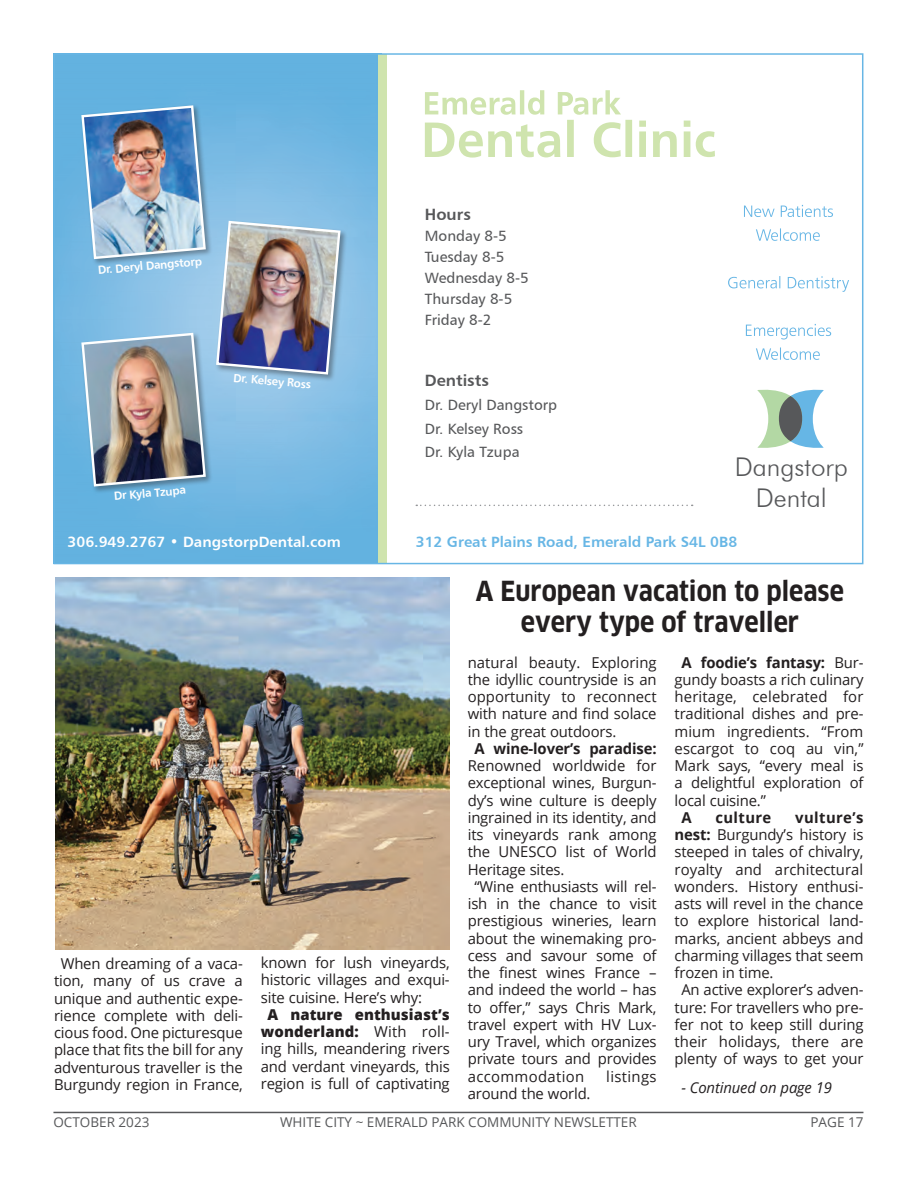
<style>
.page{position:relative;width:918px;height:1188px;background:#fff}
.page>*{position:absolute;margin:0;border:0;box-sizing:border-box;transform-origin:0 0}
.Body_Text{font:700 27px/31.5px "Clan OT Narr";color:#231f20;text-align:center}
.t1{font:300 25.8px "Futura BT";color:#57585a}
.t2{font:16.35px "Humanist 777 BT Bold B";color:#57585a}
.Body_Text-2{font:15px/17.2px "Open Sans";letter-spacing:-.01em;color:#231f20;text-align:justify}
.Body_Text-3{font:italic 15px "Open Sans";letter-spacing:-.01em;color:#231f20}
.Body_Text-4{font:15px "Open Sans";letter-spacing:.025em;color:#231f20}
.Body_Text-5{font:700 15px "Open Sans";letter-spacing:.025em;color:#231f20}
.t3{font:14.85px "Humanist 777 BT Roman B";color:#57585a}
.t4{font:14.85px "Humanist 777 BT Bold B";color:#67b6e5}
.t5{font:14.85px "Humanist 777 BT Bold B";color:#fff}
.t6{font:13.5px "Open Sans";color:#57585a}
.t7{font:11.85px "Humanist 777 BT Bold B";color:#fff}
.s1{font-weight:800}
.s2{font-weight:700}
</style>
<div class="page">
<hr style="left:53px;top:1112px;width:810px;height:1px;background:#57585a">
<img style="left:55px;top:55px;width:324px;height:507px">
<div style="left:379px;top:54px;width:8px;height:510px;background:#cfe4ae"></div>
<svg style="left:757px;top:390px;width:67px;height:58px"></svg>
<div style="left:779px;top:396px;width:23px;height:45px;background:#57585a;border-radius:50%"></div>
<svg style="left:416px;top:505px;width:277px;height:1px"></svg>
<svg style="left:425px;top:90px;width:290px;height:68px"></svg>
<svg style="left:756px;top:347px;width:64px;height:13px"></svg>
<svg style="left:746px;top:324px;width:85px;height:15px"></svg>
<svg style="left:728px;top:276px;width:121px;height:16px"></svg>
<svg style="left:756px;top:228px;width:64px;height:13px"></svg>
<svg style="left:744px;top:205px;width:89px;height:12px"></svg>
<div style="left:215px;top:220px;width:133px;height:162px;background:#231f20;opacity:.4"></div>
<img style="left:215px;top:219px;width:127px;height:157px">
<div style="left:80px;top:104px;width:133px;height:163px;background:#231f20;opacity:.4"></div>
<img style="left:80px;top:104px;width:127px;height:156px">
<div style="left:80px;top:332px;width:133px;height:162px;background:#231f20;opacity:.4"></div>
<img style="left:80px;top:331px;width:127px;height:157px">
<img style="left:56px;top:577px;width:394px;height:373px">
<p class="t7" style="left:97px;top:263px;width:106px;rotate:-5deg">Dr. Deryl Dangstorp</p>
<p class="t7" style="left:113px;top:489px;width:74px;rotate:-5deg">Dr Kyla Tzupa</p>
<p class="t7" style="left:234px;top:370px;width:79px;rotate:5deg">Dr. Kelsey Ross</p>
<p class="t5" style="left:68px;top:533px;width:275px">306.949.2767 • DangstorpDental.com</p>
<p class="t2" style="left:425px;top:204px;width:48px">Hours</p>
<p class="t3" style="left:425px;top:227px;width:83px">Monday 8-5</p>
<p class="t3" style="left:425px;top:248px;width:81px">Tuesday 8-5</p>
<p class="t3" style="left:425px;top:269px;width:105px">Wednesday 8-5</p>
<p class="t3" style="left:425px;top:289px;width:89px">Thursday 8-5</p>
<p class="t3" style="left:425px;top:310px;width:68px">Friday 8-2</p>
<p class="t2" style="left:425px;top:370px;width:66px">Dentists</p>
<p class="t3" style="left:425px;top:395px;width:134px">Dr. Deryl Dangstorp</p>
<p class="t3" style="left:425px;top:419px;width:100px">Dr. Kelsey Ross</p>
<p class="t3" style="left:425px;top:443px;width:96px">Dr. Kyla Tzupa</p>
<p class="t1" style="left:735px;top:451px;width:115px">Dangstorp</p>
<p class="t1" style="left:756px;top:482px;width:73px">Dental</p>
<p class="t4" style="left:416px;top:533px;width:323px">312 Great Plains Road, Emerald Park S4L 0B8</p>
<p class="Body_Text" style="left:476px;top:575px;width:370px">A European vacation to please every type of traveller</p>
<p class="Body_Text-2" style="left:54px;top:955px;width:190px;text-align:center">When dreaming of a vaca&shy;tion, many of us crave a unique and authentic expe&shy;rience complete with deli&shy;cious food. One picturesque place that fits the bill for any adventurous traveller is the<br>Burgundy region in France,</p>
<p class="Body_Text-2" style="left:261px;top:954px;width:190px">known for lush vineyards, historic villages and exqui&shy;site cuisine. Here’s why:</p>
<p class="Body_Text-2" style="left:261px;top:1006px;width:190px;text-align:center"><span class="s1">A nature enthusiast’s wonderland:</span> With roll&shy;ing hills, meandering rivers and verdant vineyards, this region is full of captivating</p>
<p class="Body_Text-2" style="left:468px;top:653px;width:190px">natural beauty. Exploring the idyllic countryside is an opportunity to reconnect with nature and find solace in the great outdoors.</p>
<p class="Body_Text-2" style="left:468px;top:740px;width:190px;text-indent:7px"><span class="s2">A wine-lover’s paradise:<br></span>Renowned worldwide for exceptional wines, Burgun&shy;dy’s wine culture is deeply ingrained in its identity, and its vineyards rank among the UNESCO list of World Heritage sites.</p>
<p class="Body_Text-2" style="left:468px;top:878px;width:190px;text-indent:7px">“Wine enthusiasts will rel&shy;ish in the chance to visit prestigious wineries, learn about the winemaking pro&shy;cess and savour some of the finest wines France – and indeed the world – has to offer,” says Chris Mark, travel expert with HV Lux&shy;ury Travel, which organizes private tours and provides accommodation</p>
<p class="Body_Text-4" style="left:606px;top:1066px;width:52px">listings</p>
<p class="Body_Text-2" style="left:468px;top:1085px;width:124px">around the world.</p>
<p class="Body_Text-2" style="left:675px;top:653px;width:190px;text-indent:7px"><span class="s2">A foodie’s fantasy:</span> Bur&shy;gundy boasts a rich culinary heritage, celebrated for traditional dishes and pre&shy;mium ingredients. “From escargot to coq au vin,” Mark says, “every meal is a delightful exploration of local cuisine.”</p>
<p class="Body_Text-5" style="left:681px;top:807px;width:12px">A</p>
<p class="Body_Text-5" style="left:715px;top:807px;width:57px">culture</p>
<p class="Body_Text-2" style="left:675px;top:809px;width:190px;text-indent:121px"><span class="s2">vulture’s nest:</span> Burgundy’s history is steeped in tales of chivalry, royalty and architectural wonders. History enthusi&shy;asts will revel in the chance to explore historical land&shy;marks, ancient abbeys and charming villages that seem frozen in time.</p>
<p class="Body_Text-2" style="left:675px;top:981px;width:190px;text-align:center">An active explorer’s adven&shy;ture: For travellers who pre&shy;fer not to keep still during their holidays, there are plenty of ways to get your</p>
<p class="Body_Text-3" style="left:681px;top:1077px;width:152px">- Continued on page 19</p>
<p class="t6" style="left:53px;top:1113px;width:98px">OCTOBER 2023</p>
<p class="t6" style="left:280px;top:1113px;width:358px">WHITE CITY ~ EMERALD PARK COMMUNITY NEWSLETTER</p>
<p class="t6" style="left:811px;top:1113px;width:54px">PAGE 17</p>
</div>
